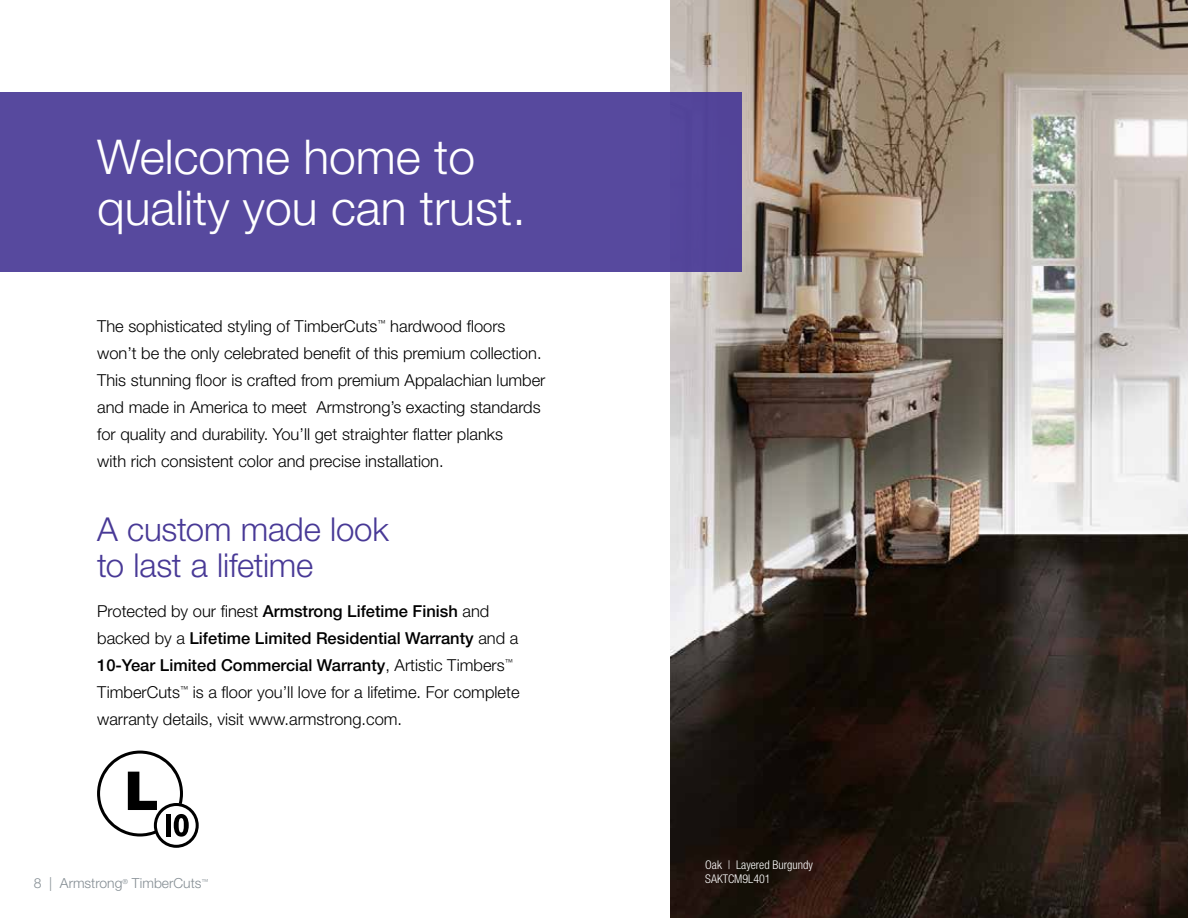
<style>
.page{position:relative;width:1188px;height:918px;background:#fff}
.page>*{position:absolute;margin:0;border:0;box-sizing:border-box;transform-origin:0 0}
.t1{font:700 56.7px "Gill Sans";color:#000}
.t2{font:300 48px/51px "Helvetica Neue";color:#fff}
.t3{font:300 33px/36px "Helvetica Neue";letter-spacing:-.005em;color:#483996}
.t4{font:300 16.5px/27px "Helvetica Neue";color:#000}
.t5{font:300 13.8px "Helvetica Neue";color:#858e94}
.t6{font:300 condensed 12px/13.8px "Helvetica Neue";color:#fff}
.s1{font-weight:500}
</style>
<div class="page">
<img style="left:671px;top:0;width:517px;height:918px">
<div style="left:0;top:92px;width:742px;height:180px;background:#57499e"></div>
<svg style="left:97px;top:751px;width:102px;height:97px"></svg>
<h2 class="t2" style="left:97px;top:130px;width:430px">Welcome home to quality you can trust.</h2>
<p class="t4" style="left:97px;top:312px;width:450px">The sophisticated styling of TimberCuts<sup>™</sup> hardwood floors won’t be the only celebrated benefit of this premium collection.<br>This stunning floor is crafted from premium Appalachian lumber and made in America to meet Armstrong’s exacting standards for quality and durability. You’ll get straighter flatter planks<br>with rich consistent color and precise installation.</p>
<h3 class="t3" style="left:97px;top:511px;width:293px">A custom made look to last a lifetime</h3>
<p class="t4" style="left:97px;top:597px;width:424px">Protected by our finest <span class="s1">Armstrong Lifetime Finish</span> and backed by a <span class="s1">Lifetime Limited Residential Warranty</span> and a <span class="s1">10-Year Limited Commercial Warranty</span>, Artistic Timbers<sup>™ </sup>TimberCuts<sup>™</sup> is a floor you’ll love for a lifetime. For complete warranty details, visit www.armstrong.com.</p>
<h1 class="t1" style="left:123px;top:758px;width:37px">L</h1>
<p class="t5" style="left:34px;top:875px;width:176px">8 | Armstrong<sup>®</sup> TimberCuts<sup>™</sup></p>
<p class="t6" style="left:705px;top:858px;width:109px">Oak | Layered Burgundy<br>SAKTCM9L401</p>
</div>
